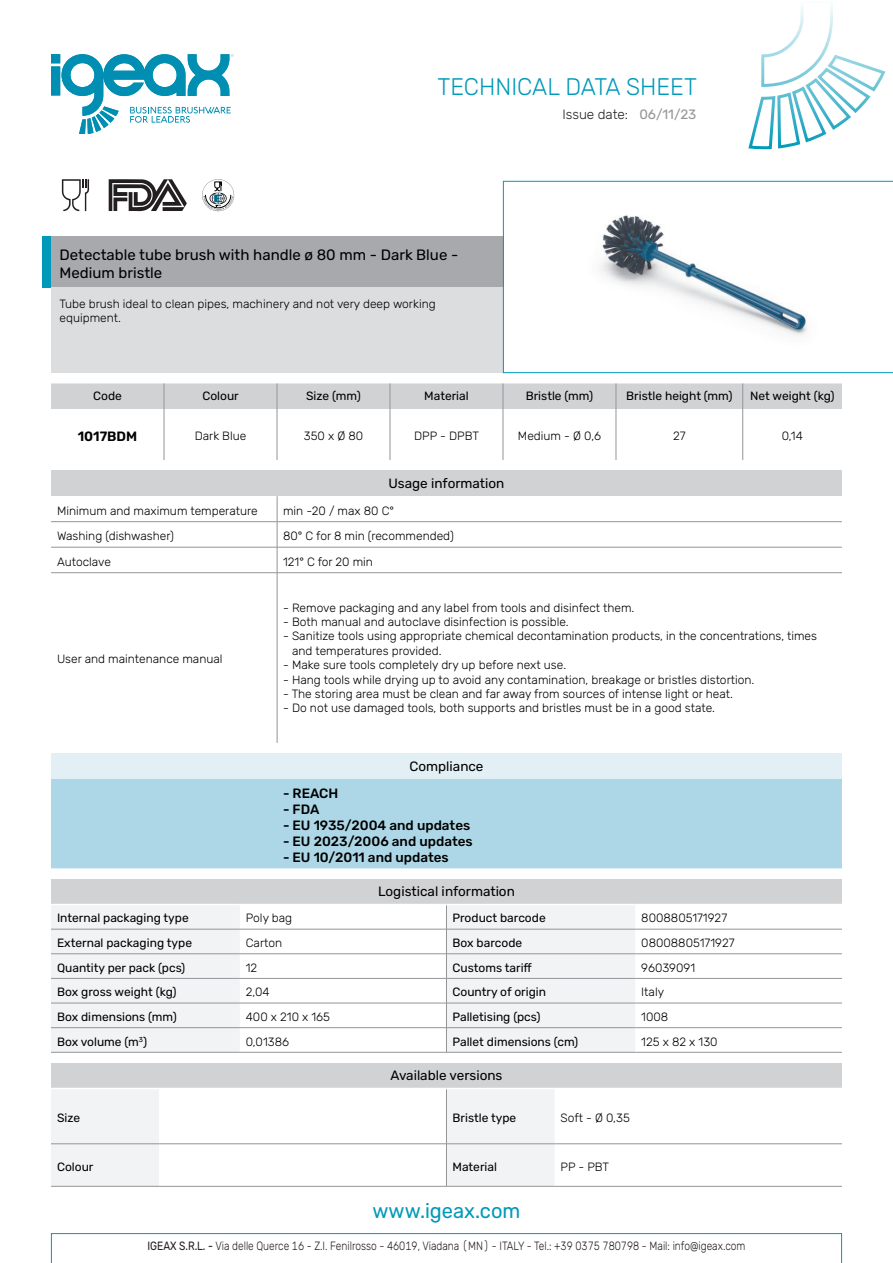
<style>
.page{position:relative;width:893px;height:1263px;background:#fff}
.page>*{position:absolute;margin:0;border:0;box-sizing:border-box;transform-origin:0 0}
.t1{font:300 24px "Rubik";color:#0099b9}
.t2{font:20.85px "Rubik";color:#0099b9;scale:.96 1}
.t3{font:15px/18px "Rubik";color:#000}
.t4{font:500 13.5px "Rubik";color:#000}
.t5{font:13.5px "Rubik";color:#000}
.t6{font:300 13.5px "Rubik";color:#231f20}
.t7{font:13.5px "Rubik";color:#939598}
.t8{font:600 13.5px "Rubik";color:#000}
.t9{font:300 12px/14.4px "Rubik";color:#000}
.t10{font:12px "Rubik";color:#000}
.t11{font:300 12px "Rubik";color:#231f20;scale:.85 1}
.s1{font-weight:400}
</style>
<div class="page">
<svg style="left:51px;top:1233px;width:791px;height:30px"></svg>
<svg style="left:51px;top:54px;width:183px;height:79px"></svg>
<svg style="left:748px;top:6px;width:138px;height:144px"></svg>
<div style="left:51px;top:237px;width:452px;height:51px;background:#a8a9ad"></div>
<div style="left:43px;top:237px;width:8px;height:51px;background:#0099b9"></div>
<div style="left:51px;top:288px;width:452px;height:85px;background:#dcdddf"></div>
<div style="left:51px;top:383px;width:791px;height:26px;background:#d1d2d4"></div>
<hr style="left:164px;top:409px;width:1px;height:51px;background:#939598">
<hr style="left:277px;top:409px;width:1px;height:51px;background:#939598">
<hr style="left:390px;top:409px;width:1px;height:51px;background:#939598">
<hr style="left:503px;top:409px;width:1px;height:51px;background:#939598">
<hr style="left:616px;top:409px;width:1px;height:51px;background:#939598">
<hr style="left:742px;top:409px;width:1px;height:51px;background:#939598">
<div style="left:51px;top:471px;width:791px;height:25px;background:#d1d2d4"></div>
<svg style="left:277px;top:496px;width:1px;height:76px"></svg>
<hr style="left:277px;top:573px;width:1px;height:170px;background:#939598">
<hr style="left:51px;top:521px;width:226px;height:1px;background:#939598">
<hr style="left:277px;top:521px;width:565px;height:1px;background:#939598">
<hr style="left:51px;top:547px;width:226px;height:1px;background:#939598">
<hr style="left:277px;top:547px;width:565px;height:1px;background:#939598">
<hr style="left:51px;top:572px;width:226px;height:1px;background:#939598">
<hr style="left:277px;top:572px;width:565px;height:1px;background:#939598">
<div style="left:51px;top:879px;width:791px;height:25px;background:#d1d2d4"></div>
<svg style="left:51px;top:906px;width:584px;height:146px;fill:#f2f3f4"></svg>
<svg style="left:446px;top:905px;width:1px;height:147px"></svg>
<hr style="left:446px;top:929px;width:189px;height:1px;background:#939598">
<hr style="left:635px;top:929px;width:207px;height:1px;background:#939598">
<hr style="left:51px;top:953px;width:189px;height:1px;background:#939598">
<hr style="left:240px;top:953px;width:206px;height:1px;background:#939598">
<hr style="left:446px;top:953px;width:189px;height:1px;background:#939598">
<hr style="left:635px;top:953px;width:207px;height:1px;background:#939598">
<hr style="left:51px;top:978px;width:189px;height:1px;background:#939598">
<hr style="left:240px;top:978px;width:206px;height:1px;background:#939598">
<hr style="left:446px;top:978px;width:189px;height:1px;background:#939598">
<hr style="left:635px;top:978px;width:207px;height:1px;background:#939598">
<hr style="left:51px;top:1003px;width:189px;height:1px;background:#939598">
<hr style="left:240px;top:1003px;width:206px;height:1px;background:#939598">
<hr style="left:446px;top:1003px;width:189px;height:1px;background:#939598">
<hr style="left:635px;top:1003px;width:207px;height:1px;background:#939598">
<hr style="left:51px;top:1027px;width:189px;height:1px;background:#939598">
<hr style="left:240px;top:1027px;width:206px;height:1px;background:#939598">
<hr style="left:446px;top:1027px;width:189px;height:1px;background:#939598">
<hr style="left:635px;top:1027px;width:207px;height:1px;background:#939598">
<hr style="left:446px;top:1052px;width:189px;height:1px;background:#939598">
<hr style="left:635px;top:1052px;width:207px;height:1px;background:#939598">
<hr style="left:240px;top:929px;width:206px;height:1px;background:#939598">
<hr style="left:51px;top:1052px;width:189px;height:1px;background:#939598">
<hr style="left:240px;top:1052px;width:206px;height:1px;background:#939598">
<hr style="left:51px;top:929px;width:189px;height:1px;background:#939598">
<div style="left:51px;top:753px;width:791px;height:26px;background:#e2f0f5"></div>
<div style="left:51px;top:779px;width:791px;height:89px;background:#add7e6"></div>
<svg style="left:109px;top:179px;width:78px;height:32px"></svg>
<svg style="left:202px;top:179px;width:32px;height:32px"></svg>
<svg style="left:62px;top:179px;width:27px;height:32px"></svg>
<svg style="left:503px;top:181px;width:390px;height:192px"></svg>
<div style="left:51px;top:1063px;width:791px;height:25px;background:#d1d2d4"></div>
<svg style="left:51px;top:1090px;width:503px;height:96px"></svg>
<hr style="left:554px;top:1143px;width:288px;height:1px;background:#939598">
<hr style="left:51px;top:1186px;width:108px;height:1px;background:#939598">
<hr style="left:159px;top:1186px;width:287px;height:1px;background:#939598">
<hr style="left:446px;top:1186px;width:108px;height:1px;background:#939598">
<hr style="left:554px;top:1186px;width:288px;height:1px;background:#939598">
<hr style="left:446px;top:1089px;width:1px;height:55px;background:#939598">
<hr style="left:446px;top:1144px;width:1px;height:42px;background:#939598">
<hr style="left:51px;top:1143px;width:108px;height:1px;background:#939598">
<hr style="left:159px;top:1143px;width:287px;height:1px;background:#939598">
<hr style="left:446px;top:1143px;width:108px;height:1px;background:#939598">
<p class="t1" style="left:437px;top:73px;width:261px">TECHNICAL DATA SHEET</p>
<p class="t6" style="left:562px;top:107px;width:67px">Issue date:</p>
<p class="t7" style="left:639px;top:107px;width:59px">06/11/23</p>
<p class="t3" style="left:60px;top:246px;width:400px">Detectable tube brush with handle ø 80 mm - Dark Blue -<br>Medium bristle</p>
<p class="t9" style="left:60px;top:296px;width:378px">Tube brush ideal to clean pipes, machinery and not very deep working equipment.</p>
<p class="t10" style="left:93px;top:390px;width:30px">Code</p>
<p class="t10" style="left:202px;top:390px;width:38px">Colour</p>
<p class="t10" style="left:306px;top:390px;width:56px">Size (mm)</p>
<p class="t10" style="left:424px;top:390px;width:46px">Material</p>
<p class="t10" style="left:526px;top:390px;width:69px">Bristle (mm)</p>
<p class="t10" style="left:626px;top:390px;width:108px">Bristle height (mm)</p>
<p class="t10" style="left:750px;top:390px;width:86px">Net weight (kg)</p>
<p class="t8" style="left:78px;top:429px;width:61px">1017BDM</p>
<p class="t9" style="left:195px;top:429px;width:53px">Dark Blue</p>
<p class="t9" style="left:304px;top:429px;width:61px">350 x Ø 80</p>
<p class="t9" style="left:414px;top:429px;width:66px">DPP - DPBT</p>
<p class="t9" style="left:518px;top:429px;width:85px">Medium - Ø 0,6</p>
<p class="t9" style="left:673px;top:429px;width:14px">27</p>
<p class="t9" style="left:782px;top:429px;width:23px">0,14</p>
<p class="t5" style="left:388px;top:476px;width:117px">Usage information</p>
<p class="t9" style="left:57px;top:503px;width:202px">Minimum and maximum temperature</p>
<p class="t9" style="left:283px;top:503px;width:113px">min -20 / max 80 C°</p>
<p class="t9" style="left:57px;top:529px;width:119px">Washing (dishwasher)</p>
<p class="t9" style="left:283px;top:529px;width:172px">80° C for 8 min (recommended)</p>
<p class="t9" style="left:57px;top:554px;width:55px">Autoclave</p>
<p class="t9" style="left:283px;top:554px;width:91px">121° C for 20 min</p>
<p class="t9" style="left:57px;top:652px;width:167px">User and maintenance manual</p>
<p class="t9" style="left:283px;top:600px;width:353px">- Remove packaging and any label from tools and disinfect them.</p>
<p class="t9" style="left:283px;top:615px;width:287px">- Both manual and autoclave disinfection is possible.</p>
<p class="t9" style="left:292px;top:629px;width:526px;text-indent:-9px">- Sanitize tools using appropriate chemical decontamination products, in the concentrations, times and temperatures provided.</p>
<p class="t9" style="left:283px;top:658px;width:285px">- Make sure tools completely dry up before next use.</p>
<p class="t9" style="left:283px;top:672px;width:473px">- Hang tools while drying up to avoid any contamination, breakage or bristles distortion.</p>
<p class="t9" style="left:283px;top:687px;width:451px">- The storing area must be clean and far away from sources of intense light or heat.</p>
<p class="t9" style="left:283px;top:701px;width:433px">- Do not use damaged tools, both supports and bristles must be in a good state.</p>
<p class="t5" style="left:409px;top:759px;width:76px">Compliance</p>
<p class="t4" style="left:283px;top:785px;width:57px">- REACH</p>
<p class="t4" style="left:283px;top:801px;width:38px">- FDA</p>
<p class="t4" style="left:283px;top:818px;width:189px">- EU 1935/2004 and updates</p>
<p class="t4" style="left:283px;top:834px;width:191px">- EU 2023/2006 and updates</p>
<p class="t4" style="left:283px;top:850px;width:167px">- EU 10/2011 and updates</p>
<p class="t5" style="left:378px;top:884px;width:138px">Logistical information</p>
<p class="t10" style="left:57px;top:911px;width:133px">Internal packaging type</p>
<p class="t9" style="left:246px;top:911px;width:48px">Poly bag</p>
<p class="t10" style="left:452px;top:911px;width:95px">Product barcode</p>
<p class="t9" style="left:641px;top:911px;width:87px">8008805171927</p>
<p class="t10" style="left:57px;top:936px;width:137px">External packaging type</p>
<p class="t9" style="left:246px;top:936px;width:38px">Carton</p>
<p class="t10" style="left:452px;top:936px;width:71px">Box barcode</p>
<p class="t9" style="left:641px;top:936px;width:95px">08008805171927</p>
<p class="t10" style="left:57px;top:961px;width:130px">Quantity per pack (pcs)</p>
<p class="t9" style="left:246px;top:961px;width:13px">12</p>
<p class="t10" style="left:452px;top:961px;width:81px">Customs tariff</p>
<p class="t9" style="left:641px;top:961px;width:55px">96039091</p>
<p class="t10" style="left:57px;top:985px;width:121px">Box gross weight (kg)</p>
<p class="t9" style="left:246px;top:985px;width:25px">2,04</p>
<p class="t10" style="left:452px;top:985px;width:95px">Country of origin</p>
<p class="t9" style="left:641px;top:985px;width:24px">Italy</p>
<p class="t10" style="left:57px;top:1010px;width:121px">Box dimensions (mm)</p>
<p class="t9" style="left:246px;top:1010px;width:86px">400 x 210 x 165</p>
<p class="t10" style="left:452px;top:1010px;width:90px">Palletising (pcs)</p>
<p class="t9" style="left:641px;top:1010px;width:28px">1008</p>
<p class="t10" style="left:57px;top:1035px;width:92px">Box volume (m<sup>3</sup>)</p>
<p class="t9" style="left:246px;top:1034px;width:45px">0,01386</p>
<p class="t10" style="left:452px;top:1035px;width:127px">Pallet dimensions (cm)</p>
<p class="t9" style="left:641px;top:1034px;width:78px">125 x 82 x 130</p>
<p class="t5" style="left:390px;top:1068px;width:114px">Available versions</p>
<p class="t10" style="left:57px;top:1111px;width:25px">Size</p>
<p class="t10" style="left:452px;top:1111px;width:65px">Bristle type</p>
<p class="t9" style="left:560px;top:1111px;width:71px">Soft - Ø 0,35</p>
<p class="t10" style="left:57px;top:1160px;width:38px">Colour</p>
<p class="t10" style="left:452px;top:1160px;width:46px">Material</p>
<p class="t9" style="left:560px;top:1159px;width:50px">PP - PBT</p>
<h2 class="t2" style="left:373px;top:1199px;width:156px">www.igeax.com</h2>
<p class="t11" style="left:147px;top:1239px;width:705px"><span class="s1">IGEAX S.R.L. -</span> Via delle Querce 16 - Z.I. Fenilrosso - 46019, Viadana (MN) - ITALY - Tel.: +39 0375 780798 - Mail: info@igeax.com</p>
</div>
